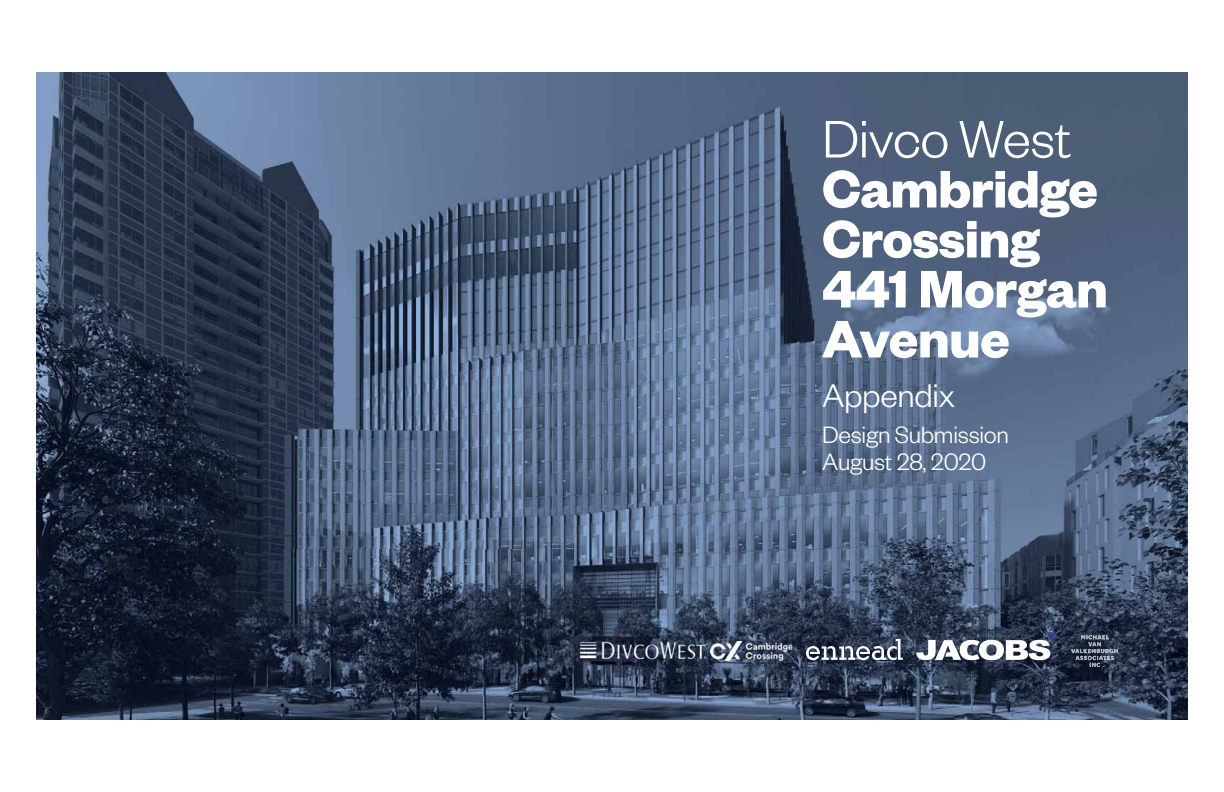
<style>
.page{position:relative;width:1224px;height:792px;background:#fff}
.page>*{position:absolute;margin:0;border:0;box-sizing:border-box;transform-origin:0 0}
.t1{font:700 58px/50px "Founders Grotesk";letter-spacing:-.01em;color:#fff}
.t2{font:300 58px "Founders Grotesk";letter-spacing:-.01em;color:#fff}
.t3{font:300 36px "Founders Grotesk";letter-spacing:-.01em;color:#fff}
.t4{font:300 26px/27px "Founders Grotesk";letter-spacing:-.01em;color:#fff}
</style>
<div class="page">
<img style="left:36px;top:72px;width:1152px;height:648px">
<svg style="left:806px;top:639px;width:97px;height:21px"></svg>
<svg style="left:916px;top:632px;width:139px;height:28px"></svg>
<svg style="left:1090px;top:663px;width:10px;height:4px"></svg>
<img style="left:1076px;top:656px;width:38px;height:4px">
<img style="left:1071px;top:649px;width:47px;height:4px">
<svg style="left:1088px;top:642px;width:13px;height:4px"></svg>
<img style="left:1081px;top:635px;width:28px;height:4px">
<img style="left:711px;top:642px;width:81px;height:18px">
<img style="left:578px;top:639px;width:129px;height:21px">
<p class="t2" style="left:822px;top:119px;width:251px">Divco West</p>
<p class="t1" style="left:822px;top:168px;width:287px">Cambridge<br>Crossing<br>441 Morgan<br>Avenue</p>
<p class="t3" style="left:822px;top:384px;width:134px">Appendix</p>
<p class="t4" style="left:822px;top:424px;width:189px">Design Submission<br>August 28, 2020</p>
</div>
